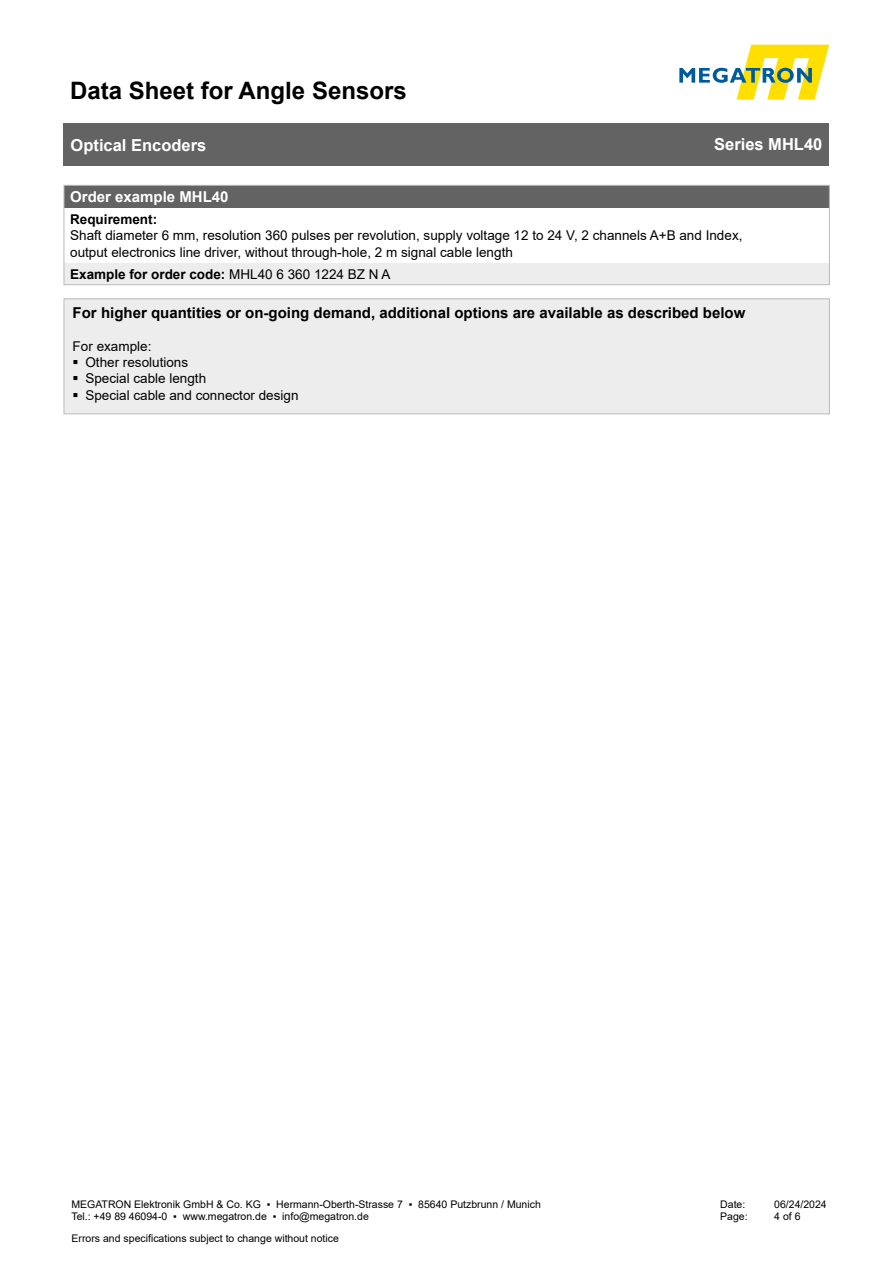
<style>
.page{position:relative;width:893px;height:1263px;background:#fff}
.page>*{position:absolute;margin:0;border:0;box-sizing:border-box;transform-origin:0 0}
.t1{font:700 24px "Arial";color:#000}
.t2{font:700 16.5px "Arial";color:#fff}
.t3{font:700 15px "Arial";color:#000}
.t4{font:700 15px "Arial";color:#fff}
.t5{font:13.5px/16.2px "Arial";color:#000}
.t6{font:700 13.5px "Arial";color:#000}
.t7{font:10.5px/12.6px "Arial";color:#000}
.s1{font-weight:400}
</style>
<div class="page">
<svg style="left:679px;top:45px;width:150px;height:55px"></svg>
<div style="left:64px;top:123px;width:765px;height:43px;background:#646363"></div>
<div style="left:64px;top:299px;width:765px;height:115px;background:#ededed"></div>
<div style="left:64px;top:299px;width:766px;height:115px;border:1px solid #bcbcbc"></div>
<div style="left:64px;top:186px;width:765px;height:22px;background:#646363"></div>
<div style="left:64px;top:263px;width:765px;height:21px;background:#ededed"></div>
<div style="left:64px;top:185px;width:766px;height:100px;border:1px solid #bcbcbc"></div>
<h1 class="t1" style="left:70px;top:73px;width:338px">Data Sheet for Angle Sensors</h1>
<p class="t2" style="left:71px;top:133px;width:137px">Optical Encoders</p>
<p class="t2" style="left:714px;top:133px;width:110px">Series MHL40</p>
<p class="t4" style="left:70px;top:187px;width:160px">Order example MHL40</p>
<p class="t6" style="left:70px;top:210px;width:89px">Requirement:</p>
<p class="t5" style="left:70px;top:228px;width:674px">Shaft diameter 6 mm, resolution 360 pulses per revolution, supply voltage 12 to 24 V, 2 channels A+B and Index, output electronics line driver, without through-hole, 2 m signal cable length</p>
<p class="t6" style="left:70px;top:264px;width:322px">Example for order code: <span class="s1">MHL40 6 360 1224 BZ N A</span></p>
<p class="t3" style="left:73px;top:303px;width:674px">For higher quantities or on-going demand, additional options are available as described below</p>
<p class="t5" style="left:73px;top:338px;width:80px">For example:</p>
<p class="t5" style="left:85px;top:354px;width:104px">Other resolutions</p>
<p class="t5" style="left:85px;top:370px;width:122px">Special cable length</p>
<p class="t5" style="left:85px;top:387px;width:215px">Special cable and connector design</p>
<p class="t7" style="left:71px;top:1198px;width:471px">MEGATRON Elektronik GmbH &amp; Co. KG ▪ Hermann-Oberth-Strasse 7 ▪ 85640 Putzbrunn / Munich<br>Tel.: +49 89 46094-0 ▪ www.megatron.de ▪ info@megatron.de</p>
<p class="t7" style="left:720px;top:1198px;width:27px">Date:</p>
<p class="t7" style="left:774px;top:1198px;width:54px">06/24/2024</p>
<p class="t7" style="left:720px;top:1210px;width:29px">Page:</p>
<p class="t7" style="left:774px;top:1210px;width:28px">4 of 6</p>
<p class="t7" style="left:72px;top:1232px;width:269px">Errors and specifications subject to change without notice</p>
</div>
